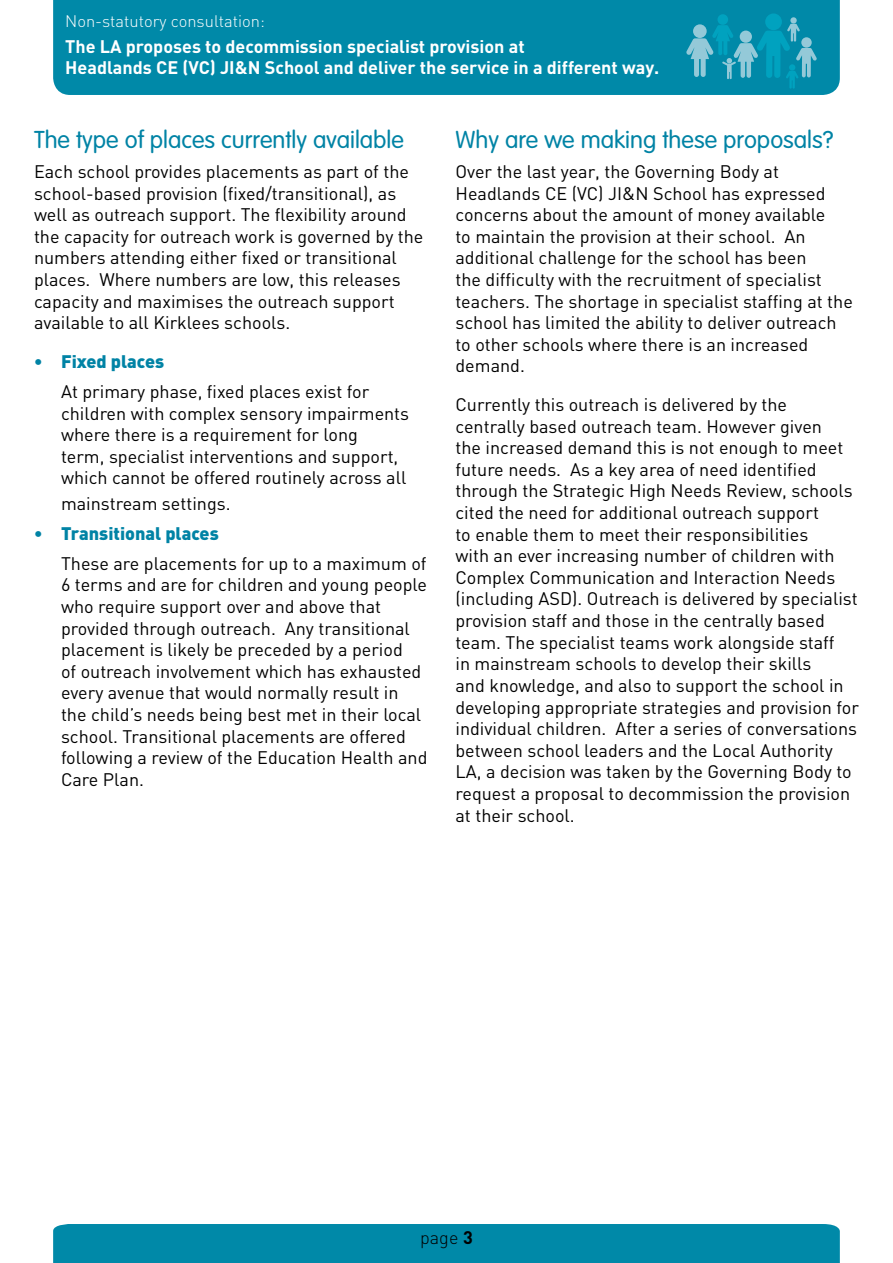
<style>
.page{position:relative;width:893px;height:1263px;background:#fff}
.page>*{position:absolute;margin:0;border:0;box-sizing:border-box;transform-origin:0 0}
.t1{font:300 24px "VAG Rounded LT";color:#0083a5}
.t2{font:18px/21.6px "DIN";color:#000}
.t3{font:700 18px/21.6px "DIN";color:#fff}
.t4{font:900 18px "DIN";color:#0083a5}
.t5{font:300 18px "DIN";color:#000}
.t6{font:300 16.5px "DIN";color:#fff}
.s1{font-weight:700}
</style>
<div class="page">
<div style="left:53px;top:1224px;width:787px;height:39px;background:#0089a8"></div>
<div style="left:53px;top:0;width:787px;height:95px;background:#0089a8"></div>
<div style="left:717px;top:14px;width:11px;height:11px;background:#00a2bf;border-radius:50%"></div>
<svg style="left:790px;top:17px;width:7px;height:7px"></svg>
<div style="left:765px;top:13px;width:17px;height:17px;background:#00a2bf;border-radius:50%"></div>
<svg style="left:686px;top:24px;width:131px;height:65px;background:#219bb6"></svg>
<p class="t6" style="left:65px;top:10px;width:201px">Non-statutory consultation:</p>
<p class="t3" style="left:65px;top:35px;width:596px">The LA proposes to decommission specialist provision at<br>Headlands CE (VC) JI&amp;N School and deliver the service in a different way.</p>
<h1 class="t1" style="left:34px;top:126px;width:371px">The type of places currently available</h1>
<p class="t2" style="left:34px;top:161px;width:391px">Each school provides placements as part of the school-based provision (fixed/transitional), as well as outreach support. The flexibility around the capacity for outreach work is governed by the numbers attending either fixed or transitional places. Where numbers are low, this releases capacity and maximises the outreach support available to all Kirklees schools.</p>
<p class="t4" style="left:34px;top:349px;width:132px">• Fixed places</p>
<p class="t2" style="left:61px;top:381px;width:350px">At primary phase, fixed places exist for children with complex sensory impairments where there is a requirement for long<br>term, specialist interventions and support, which cannot be offered routinely across all</p>
<p class="t2" style="left:61px;top:492px;width:171px">mainstream settings.</p>
<p class="t4" style="left:34px;top:521px;width:186px">• Transitional places</p>
<p class="t2" style="left:61px;top:553px;width:368px">These are placements for up to a maximum of 6 terms and are for children and young people who require support over and above that provided through outreach. Any transitional placement is likely be preceded by a period<br>of outreach involvement which has exhausted every avenue that would normally result in the child’s needs being best met in their local school. Transitional placements are offered following a review of the Education Health and Care Plan.</p>
<h1 class="t1" style="left:455px;top:126px;width:379px">Why are we making these proposals?</h1>
<p class="t2" style="left:455px;top:161px;width:399px">Over the last year, the Governing Body at Headlands CE (VC) JI&amp;N School has expressed concerns about the amount of money available<br>to maintain the provision at their school. An additional challenge for the school has been<br>the difficulty with the recruitment of specialist teachers. The shortage in specialist staffing at the school has limited the ability to deliver outreach to other schools where there is an increased demand.</p>
<p class="t2" style="left:455px;top:394px;width:405px">Currently this outreach is delivered by the centrally based outreach team. However given<br>the increased demand this is not enough to meet future needs. As a key area of need identified through the Strategic High Needs Review, schools cited the need for additional outreach support<br>to enable them to meet their responsibilities<br>with an ever increasing number of children with Complex Communication and Interaction Needs (including ASD). Outreach is delivered by specialist provision staff and those in the centrally based team. The specialist teams work alongside staff<br>in mainstream schools to develop their skills<br>and knowledge, and also to support the school in developing appropriate strategies and provision for individual children. After a series of conversations between school leaders and the Local Authority LA, a decision was taken by the Governing Body to request a proposal to decommission the provision at their school.</p>
<p class="t5" style="left:420px;top:1225px;width:54px">page <span class="s1">3</span></p>
</div>
